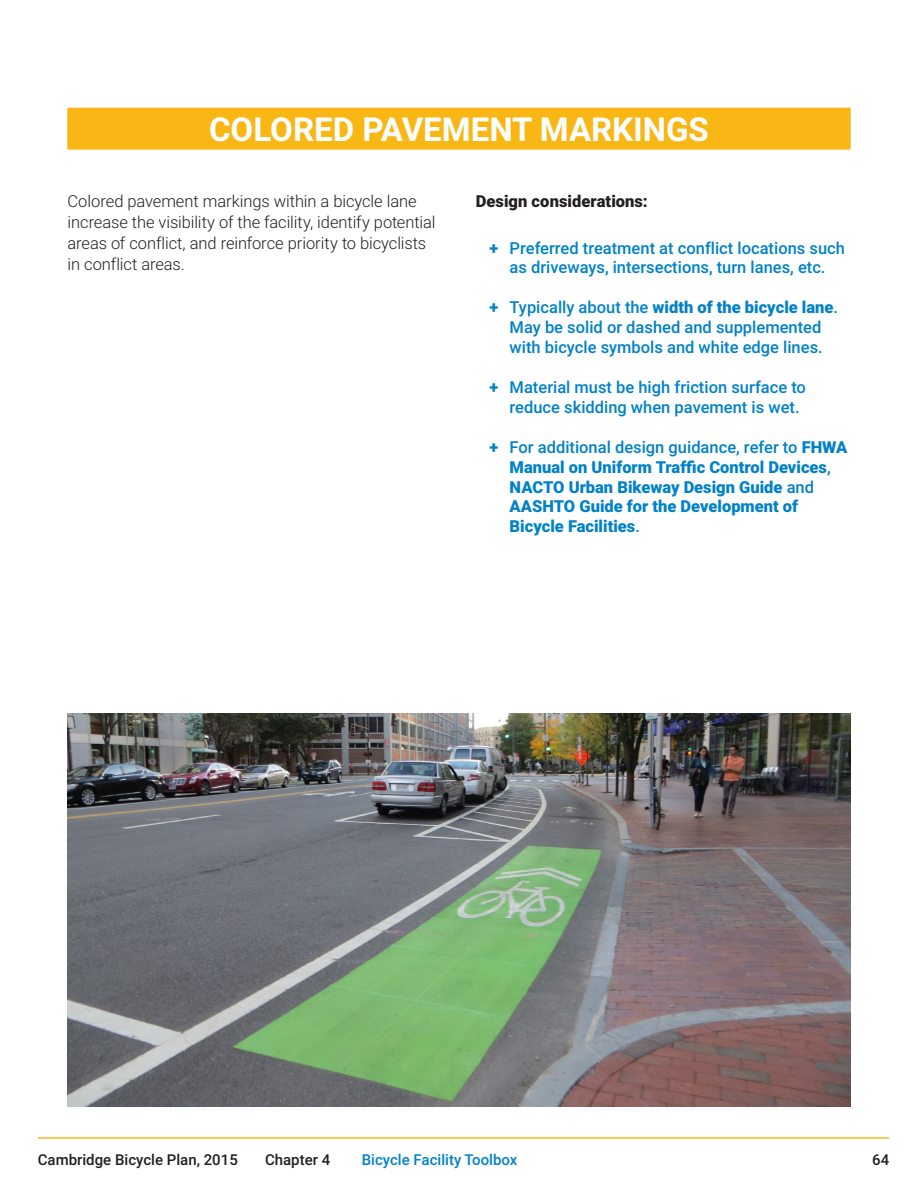
<style>
.page{position:relative;width:918px;height:1188px;background:#fff}
.page>*{position:absolute;margin:0;border:0;box-sizing:border-box;transform-origin:0 0}
.Heading_1{font:700 33px "Roboto";color:#fff}
.t1{font:500 16.5px/19.8px "Roboto";color:#0081c8;text-align:center}
.Body_Text{font:300 16.5px/21px "Roboto";letter-spacing:-.005em;color:#231f20}
.t2{font:900 16.5px/19.8px "Roboto";color:#0081c8}
.Body_Text-2{font:900 16.5px "Roboto";letter-spacing:.005em;color:#231f20}
.t3{font:500 15px "Roboto";color:#231f20}
.t4{font:500 15px "Roboto";color:#0081c8}
.s1{font-weight:900}
.s2{font-weight:500}
</style>
<div class="page">
<hr style="left:38px;top:1137px;width:851px;height:2px;background:#f9b716">
<img style="left:68px;top:714px;width:782px;height:393px">
<div style="left:68px;top:108px;width:782px;height:42px;background:#f9b716"></div>
<p class="Heading_1" style="left:209px;top:107px;width:501px">COLORED PAVEMENT MARKINGS</p>
<p class="Body_Text" style="left:68px;top:190px;width:370px">Colored pavement markings within a bicycle lane increase the visibility of the facility, identify potential areas of conflict, and reinforce priority to bicyclists in conflict areas.</p>
<p class="Body_Text-2" style="left:476px;top:189px;width:173px">Design considerations:</p>
<p class="t1" style="left:489px;top:237px;width:357px"><span class="s1">+</span> Preferred treatment at conflict locations such as driveways, intersections, turn lanes, etc.</p>
<p class="t1" style="left:489px;top:297px;width:350px"><span class="s1">+</span> Typically about the <span class="s1">width of the bicycle lane</span>.<br>May be solid or dashed and supplemented<br>with bicycle symbols and white edge lines.</p>
<p class="t1" style="left:510px;top:377px;width:298px;text-align:left;text-indent:-20px"><span class="s1">+</span> Material must be high friction surface to reduce skidding when pavement is wet.</p>
<p class="t2" style="left:510px;top:437px;width:339px;text-indent:-20px">+ <span class="s2">For additional design guidance, refer to</span> FHWA Manual on Uniform Traffic Control Devices<span class="s2">, </span>NACTO Urban Bikeway Design Guide <span class="s2">and </span>AASHTO Guide for the Development of Bicycle Facilities<span class="s2">.</span></p>
<p class="t3" style="left:38px;top:1149px;width:202px">Cambridge Bicycle Plan, 2015</p>
<p class="t3" style="left:265px;top:1149px;width:67px">Chapter 4</p>
<p class="t4" style="left:362px;top:1149px;width:157px">Bicycle Facility Toolbox</p>
<p class="t3" style="left:872px;top:1149px;width:19px">64</p>
</div>
